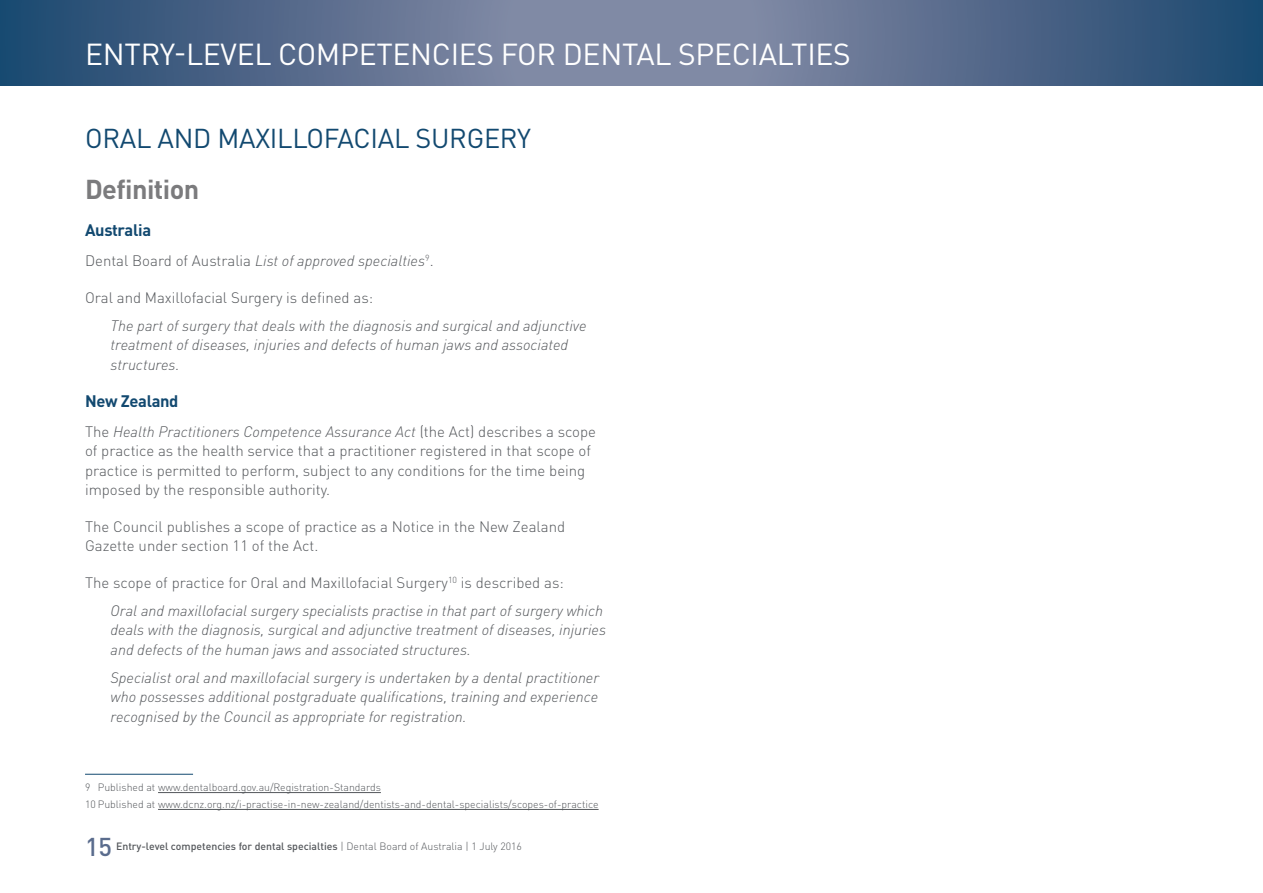
<style>
.page{position:relative;width:1263px;height:893px;background:#fff}
.page>*{position:absolute;margin:0;border:0;box-sizing:border-box;transform-origin:0 0}
.t1{font:30px "DINOT";letter-spacing:-.01em;color:#fff}
.Competency_header{font:27px "DINOT";letter-spacing:-.01em;color:#124970}
.t2{font:700 27px "DINOT";letter-spacing:-.02em;color:#7b7b7d}
.t3{font:500 25.5px "DINOT";color:#5a6c8d}
.Subheader{font:700 16.5px "DINOT";letter-spacing:-.02em;color:#124970}
.Indent_1{font:italic 300 15px/19.5px "DINOT";color:#54575b}
.Body{font:300 15px/19.5px "DINOT";color:#54575b}
.Body-2{font:italic 300 15px "DINOT";color:#54575b}
.Footnote{font:300 10.5px "DINOT";color:#54575b}
.t4{font:500 10.5px "DINOT";color:#54575b}
.s1{font-style:normal}
.s2{font-style:italic}
.s3{font-weight:300}
</style>
<div class="page">
<svg style="left:0;top:0;width:1263px;height:85px;background:#576d8d"></svg>
<hr style="left:85px;top:774px;width:108px;height:1px;background:#124970">
<hr style="left:158px;top:792px;width:223px;height:1px;background:#54575b">
<hr style="left:158px;top:809px;width:441px;height:1px;background:#54575b">
<h1 class="t1" style="left:85px;top:36px;width:767px">ENTRY-LEVEL COMPETENCIES FOR DENTAL SPECIALTIES</h1>
<p class="Competency_header" style="left:85px;top:122px;width:447px">ORAL AND MAXILLOFACIAL SURGERY</p>
<p class="t2" style="left:85px;top:172px;width:116px">Definition</p>
<p class="Subheader" style="left:85px;top:220px;width:68px">Australia</p>
<p class="Body-2" style="left:85px;top:252px;width:350px"><span class="s1">Dental Board of Australia</span> List of approved specialties<sup>9</sup><span class="s1">.</span></p>
<p class="Body" style="left:85px;top:288px;width:290px">Oral and Maxillofacial Surgery is defined as:</p>
<p class="Indent_1" style="left:111px;top:316px;width:478px">The part of surgery that deals with the diagnosis and surgical and adjunctive treatment of diseases, injuries and defects of human jaws and associated structures.</p>
<p class="Subheader" style="left:85px;top:390px;width:95px">New Zealand</p>
<p class="Body" style="left:85px;top:422px;width:513px">The <span class="s2">Health Practitioners Competence Assurance Act</span> (the Act) describes a scope of practice as the health service that a practitioner registered in that scope of practice is permitted to perform, subject to any conditions for the time being imposed by the responsible authority.</p>
<p class="Body" style="left:85px;top:517px;width:482px">The Council publishes a scope of practice as a Notice in the New Zealand<br>Gazette under section 11 of the Act.</p>
<p class="Body" style="left:85px;top:573px;width:480px">The scope of practice for Oral and Maxillofacial Surgery<sup>10</sup> is described as:</p>
<p class="Indent_1" style="left:111px;top:601px;width:497px">Oral and maxillofacial surgery specialists practise in that part of surgery which deals with the diagnosis, surgical and adjunctive treatment of diseases, injuries and defects of the human jaws and associated structures.</p>
<p class="Indent_1" style="left:111px;top:668px;width:490px;text-align:justify">Specialist oral and maxillofacial surgery is undertaken by a dental practitioner who possesses additional postgraduate qualifications, training and experience recognised by the Council as appropriate for registration.</p>
<p class="Footnote" style="left:85px;top:781px;width:297px">9 Published at www.dentalboard.gov.au/Registration-Standards</p>
<p class="Footnote" style="left:85px;top:798px;width:515px">10 Published at www.dcnz.org.nz/i-practise-in-new-zealand/dentists-and-dental-specialists/scopes-of-practice</p>
<h3 class="t3" style="left:85px;top:830px;width:29px">15</h3>
<p class="t4" style="left:116px;top:840px;width:407px">Entry-level competencies for dental specialties <span class="s3">| Dental Board of Australia | 1 July 2016</span></p>
</div>
